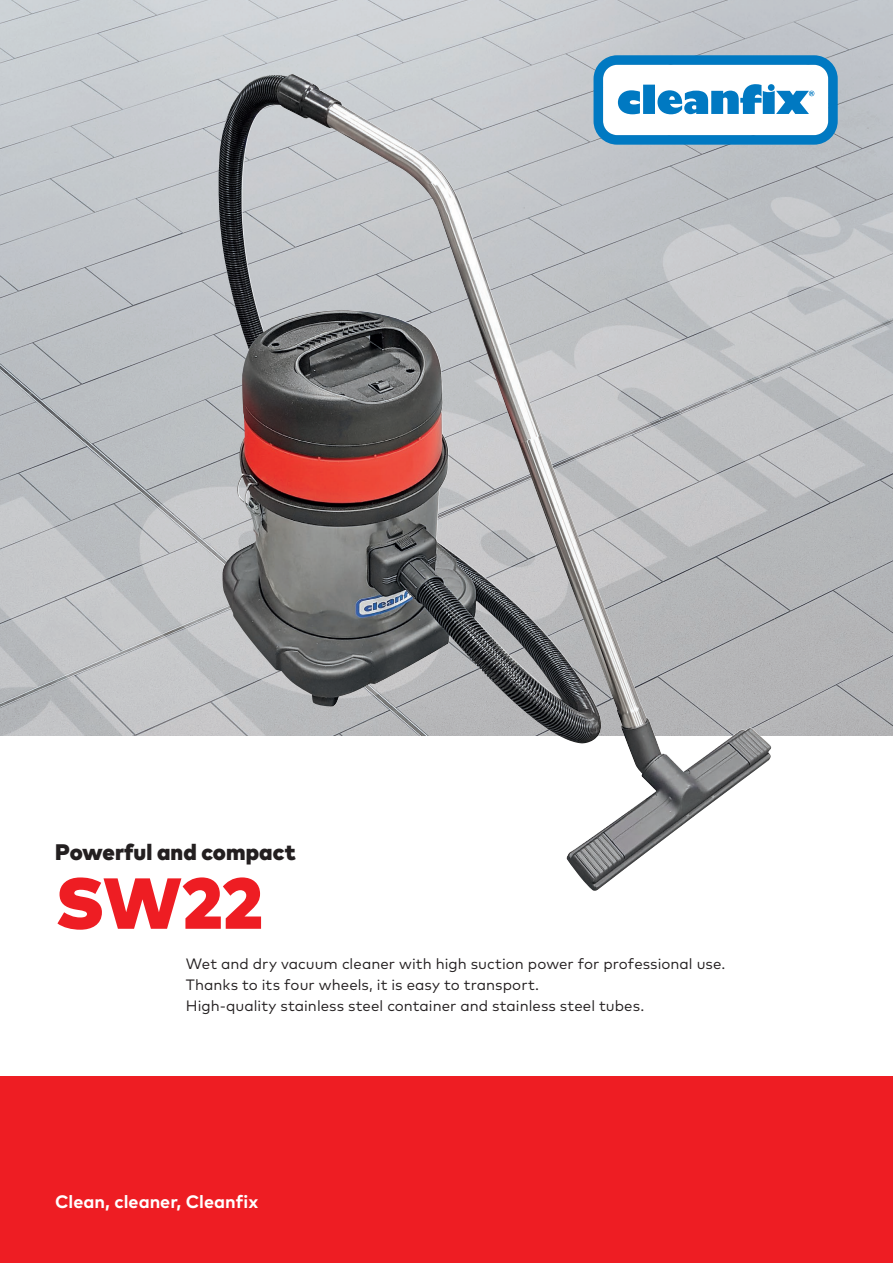
<style>
.page{position:relative;width:893px;height:1263px;background:#fff}
.page>*{position:absolute;margin:0;border:0;box-sizing:border-box;transform-origin:0 0}
.t1{font:900 72px "Mark W1 G";color:#ee1d23}
.t2{font:900 22.5px "Mark W1 G";letter-spacing:.005em;color:#231f20}
.t3{font:700 18px "Mark W1 G";color:#fff}
.t4{font:15px/21px "Mark W1 G";color:#231f20}
</style>
<div class="page">
<img style="left:0;top:0;width:893px;height:736px">
<img style="left:216px;top:69px;width:556px;height:822px">
<div style="left:0;top:1076px;width:893px;height:187px;background:#ee1d23"></div>
<svg style="left:593px;top:55px;width:245px;height:90px"></svg>
<h2 class="t2" style="left:55px;top:834px;width:242px">Powerful and compact</h2>
<h1 class="t1" style="left:55px;top:848px;width:209px">SW22</h1>
<p class="t4" style="left:186px;top:952px;width:541px">Wet and dry vacuum cleaner with high suction power for professional use.<br>Thanks to its four wheels, it is easy to transport.<br>High-quality stainless steel container and stainless steel tubes.</p>
<p class="t3" style="left:55px;top:1187px;width:204px">Clean, cleaner, Cleanfix</p>
</div>
